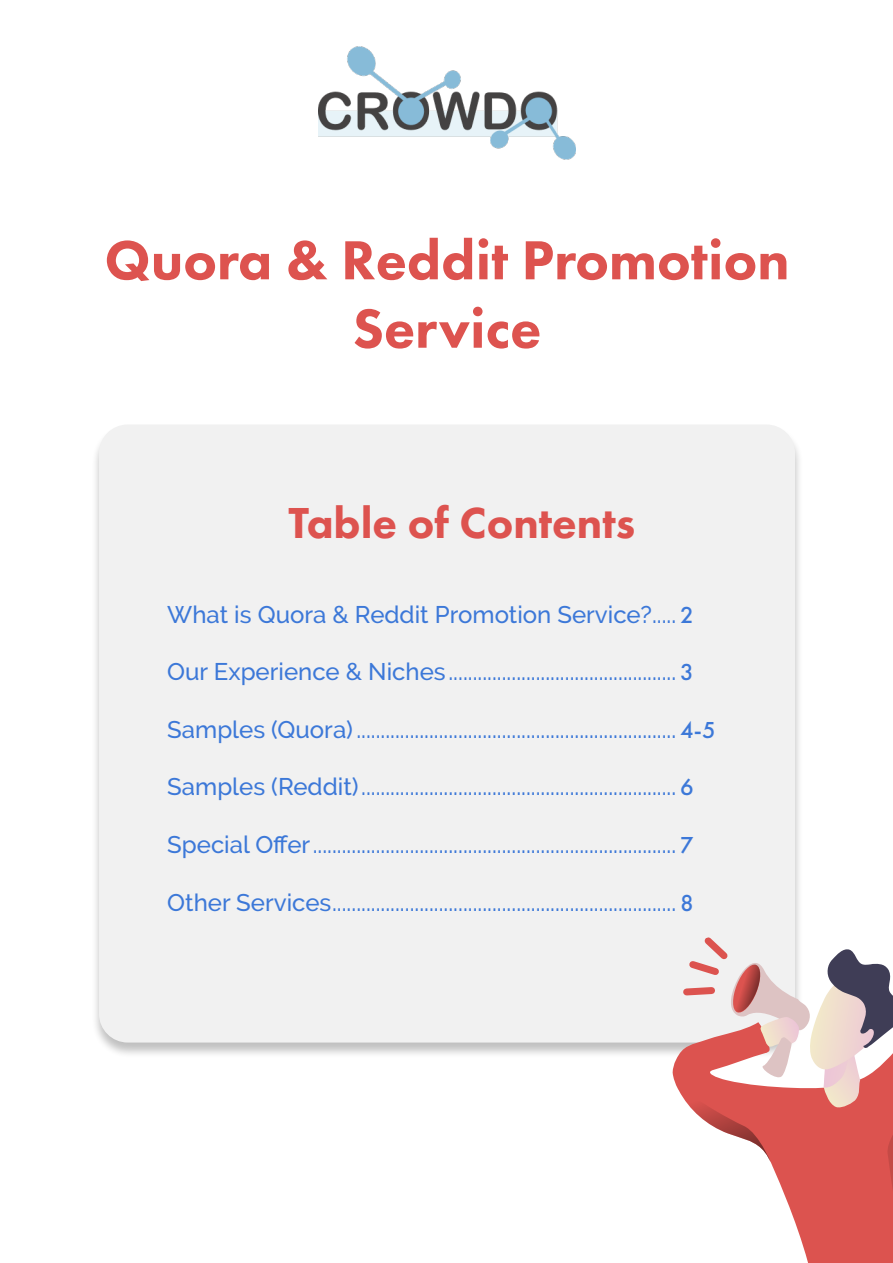
<style>
.page{position:relative;width:893px;height:1263px;background:#fff}
.page>*{position:absolute;margin:0;border:0;box-sizing:border-box;transform-origin:0 0}
.t1{font:800 57px/68.4px "Futura PT";color:#dd534f;text-align:center}
.t2{font:800 45px "Futura PT";color:#dd534f}
.t3{font:500 24px "Raleway";color:#3c78d8}
.s1{font-family:"Futura PT"}
</style>
<div class="page">
<div style="left:91px;top:424px;width:712px;height:634px;background:#000;opacity:.25"></div>
<div style="left:99px;top:424px;width:696px;height:618px;background:#f1f1f1;border-radius:29px"></div>
<img style="left:319px;top:46px;width:256px;height:113px">
<svg style="left:677px;top:931px;width:216px;height:332px"></svg>
<h1 class="t1" style="left:104px;top:225px;width:687px">Quora &amp; Reddit Promotion<br>Service</h1>
<h2 class="t2" style="left:289px;top:495px;width:348px">Table of Contents</h2>
<p class="t3" style="left:167px;top:600px;width:528px">What is Quora &amp; Reddit Promotion Service?..... <span class="s1">2</span></p>
<p class="t3" style="left:167px;top:658px;width:528px">Our Experience &amp; Niches............................................... <span class="s1">3</span></p>
<p class="t3" style="left:167px;top:715px;width:550px">Samples (Quora).................................................................. <span class="s1">4-5</span></p>
<p class="t3" style="left:167px;top:773px;width:528px">Samples (Reddit)................................................................. <span class="s1">6</span></p>
<p class="t3" style="left:167px;top:831px;width:528px">Special Offer........................................................................... <span class="s1">7</span></p>
<p class="t3" style="left:167px;top:888px;width:528px">Other Services....................................................................... <span class="s1">8</span></p>
</div>
